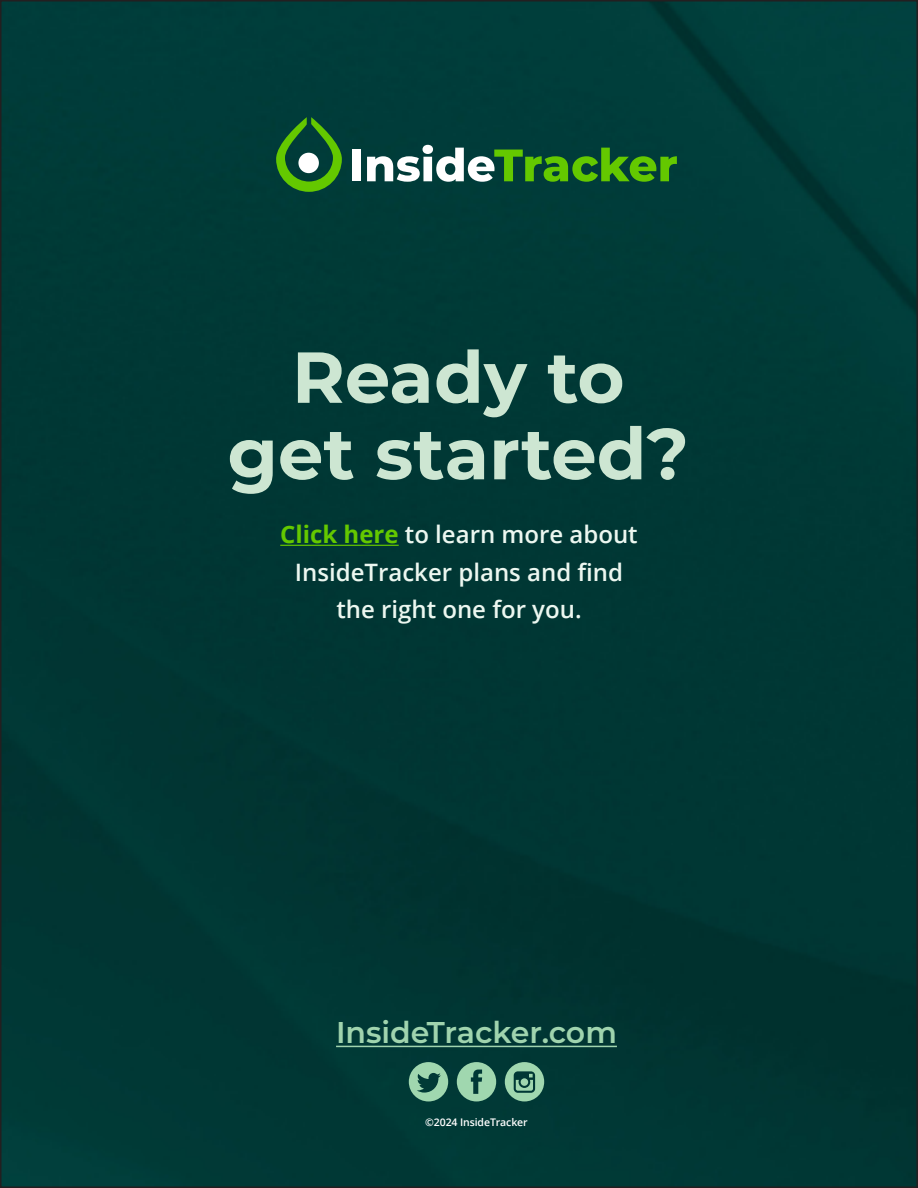
<style>
.page{position:relative;width:918px;height:1188px;background:#fff}
.page>*{position:absolute;margin:0;border:0;box-sizing:border-box;transform-origin:0 0}
.t1{font:700 72px/76.5px "Montserrat";color:#cde6d2;text-align:center}
.t2{font:600 30px "Montserrat";color:#a0d4ae}
.t3{font:600 24px/37.5px "Open Sans";color:#ecf7f0;text-align:center}
.t4{font:600 10.5px "Open Sans";letter-spacing:-.01em;color:#fff}
.s1{font-weight:700;color:#64c800}
</style>
<div class="page">
<div style="left:3px;top:3px;width:912px;height:1182px;background:#003835"></div>
<hr style="left:280px;top:545px;width:119px;height:1px;background:#64c800">
<svg style="left:457px;top:1062px;width:39px;height:39px;background:#6ea689"></svg>
<svg style="left:505px;top:1062px;width:39px;height:39px;background:#61997f"></svg>
<svg style="left:409px;top:1062px;width:39px;height:39px;background:#61997f"></svg>
<hr style="left:336px;top:1046px;width:281px;height:1px;background:#a0d4ae">
<div style="left:352px;top:150px;width:9px;height:31px;background:#fff"></div>
<svg style="left:367px;top:145px;width:310px;height:37px"></svg>
<svg style="left:276px;top:117px;width:66px;height:75px;background:#216a26"></svg>
<div style="left:298px;top:153px;width:21px;height:20px;background:#fff;border-radius:50%"></div>
<p class="t1" style="left:228px;top:335px;width:463px">Ready to get started?</p>
<p class="t3" style="left:280px;top:516px;width:359px"><span class="s1">Click here</span> to learn more about<br>InsideTracker plans and find the right one for you.</p>
<p class="t2" style="left:336px;top:1012px;width:282px">InsideTracker.com</p>
<p class="t4" style="left:425px;top:1115px;width:104px">©2024 InsideTracker</p>
</div>
